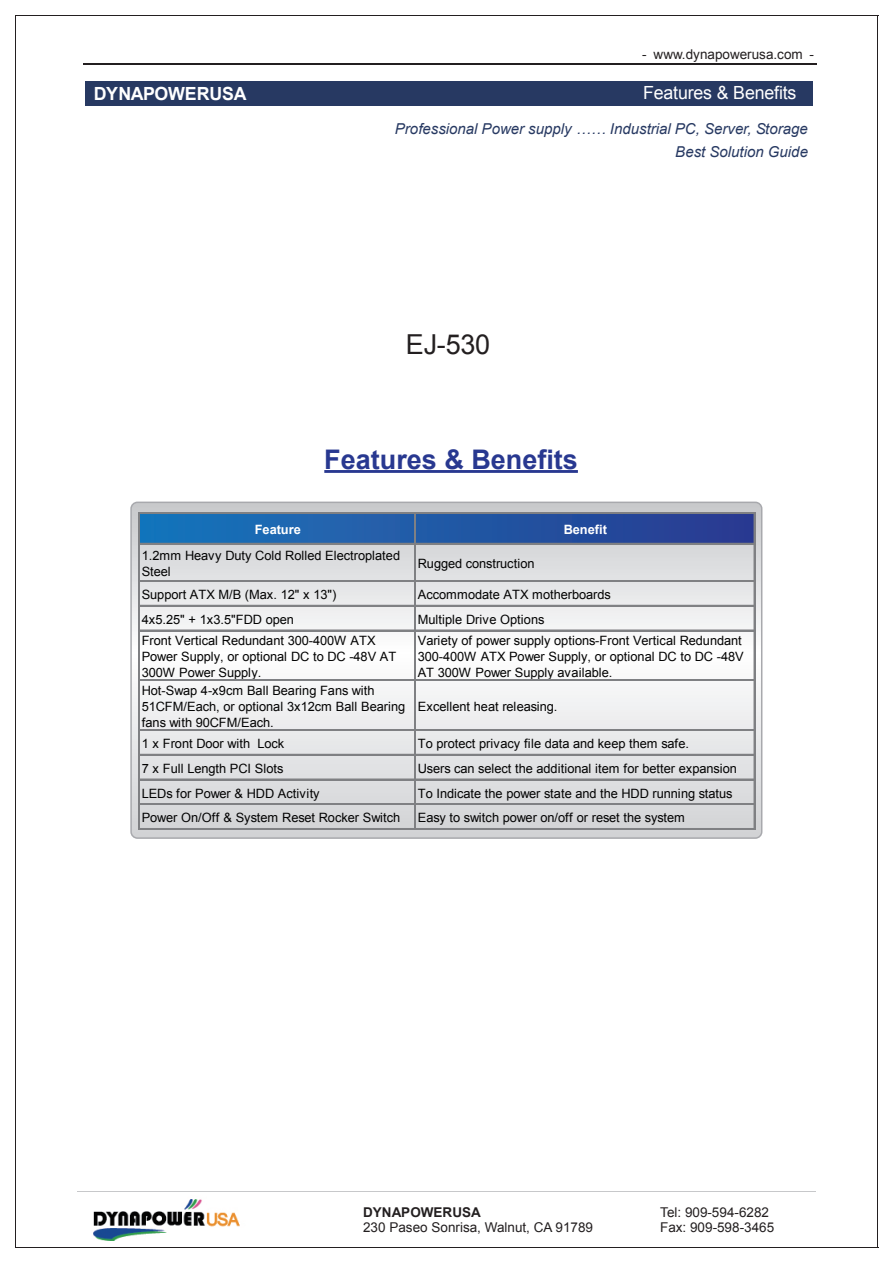
<style>
.page{position:relative;width:893px;height:1263px;background:#fff}
.page>*{position:absolute;margin:0;border:0;box-sizing:border-box;transform-origin:0 0}
.t1{font:27.45px "Arial";color:#231f20}
.t2{font:700 27px "Arial";color:#283890}
.t3{font:18.15px "Arial";letter-spacing:-.01em;color:#fff}
.t4{font:700 18.15px "Arial";letter-spacing:-.02em;color:#fff}
.t5{font:italic 15px/23.4px "Arial";color:#273962;text-align:right}
.t6{font:13.5px/15.5px "Arial";color:#231f20}
.t7{font:700 13.5px "Arial";color:#231f20}
.t8{font:12.75px/15.9px "Arial";letter-spacing:-.01em;color:#030303}
.t9{font:700 12.75px "Arial";letter-spacing:-.005em;color:#fff}
</style>
<div class="page">
<hr style="left:83px;top:64px;width:733px;height:1px;background:#231f20">
<div style="left:86px;top:81px;width:727px;height:25px;background:#273962"></div>
<hr style="left:77px;top:1192px;width:738px;height:1px;background:#c7c8ca">
<img style="left:93px;top:1199px;width:147px;height:42px">
<hr style="left:15px;top:15px;width:1px;height:1232px;background:#231f20">
<hr style="left:877px;top:15px;width:1px;height:1232px;background:#231f20">
<hr style="left:15px;top:1247px;width:863px;height:1px;background:#231f20">
<hr style="left:15px;top:15px;width:863px;height:1px;background:#231f20">
<svg style="left:133px;top:502px;width:629px;height:334px"></svg>
<div style="left:130px;top:502px;width:632px;height:337px;border:2px solid #a8a9ad;border-radius:6px"></div>
<div style="left:139px;top:512px;width:616px;height:31px;background:linear-gradient(to right,#1776bc,#2a3a8f)"></div>
<hr style="left:324px;top:470px;width:254px;height:3px;background:#283890">
<hr style="left:139px;top:512px;width:1px;height:318px;background:#7f8083">
<hr style="left:414px;top:514px;width:1px;height:316px;background:#7f8083">
<hr style="left:415px;top:514px;width:1px;height:316px;background:#7f8083">
<hr style="left:754px;top:514px;width:1px;height:316px;background:#7f8083">
<hr style="left:140px;top:512px;width:615px;height:2px;background:#7f8083">
<hr style="left:140px;top:543px;width:615px;height:1px;background:#7f8083">
<hr style="left:140px;top:580px;width:615px;height:2px;background:#7f8083">
<hr style="left:140px;top:605px;width:615px;height:1px;background:#7f8083">
<hr style="left:140px;top:630px;width:615px;height:1px;background:#7f8083">
<hr style="left:140px;top:679px;width:615px;height:1px;background:#7f8083">
<hr style="left:140px;top:680px;width:615px;height:1px;background:#7f8083">
<hr style="left:140px;top:729px;width:615px;height:2px;background:#7f8083">
<hr style="left:140px;top:754px;width:615px;height:1px;background:#7f8083">
<hr style="left:140px;top:779px;width:615px;height:1px;background:#7f8083">
<hr style="left:140px;top:803px;width:615px;height:1px;background:#7f8083">
<hr style="left:140px;top:804px;width:615px;height:1px;background:#7f8083">
<hr style="left:140px;top:828px;width:615px;height:2px;background:#7f8083">
<p class="t6" style="left:642px;top:47px;width:173px">- www.dynapowerusa.com -</p>
<h3 class="t4" style="left:94px;top:82px;width:155px">DYNAPOWERUSA</h3>
<h3 class="t3" style="left:643px;top:81px;width:155px">Features &amp; Benefits</h3>
<p class="t5" style="left:395px;top:117px;width:415px">Professional Power supply …… Industrial PC, Server, Storage<br>Best Solution Guide</p>
<h1 class="t1" style="left:406px;top:327px;width:86px">EJ-530</h1>
<h2 class="t2" style="left:324px;top:441px;width:255px">Features &amp; Benefits</h2>
<p class="t9" style="left:255px;top:521px;width:48px">Feature</p>
<p class="t9" style="left:564px;top:521px;width:45px">Benefit</p>
<p class="t8" style="left:142px;top:548px;width:260px">1.2mm Heavy Duty Cold Rolled Electroplated<br>Steel</p>
<p class="t8" style="left:418px;top:556px;width:118px">Rugged construction</p>
<p class="t8" style="left:142px;top:587px;width:196px">Support ATX M/B (Max. 12" x 13")</p>
<p class="t8" style="left:418px;top:587px;width:194px">Accommodate ATX motherboards</p>
<p class="t8" style="left:142px;top:612px;width:154px">4x5.25" + 1x3.5"FDD open</p>
<p class="t8" style="left:418px;top:612px;width:128px">Multiple Drive Options</p>
<p class="t8" style="left:142px;top:633px;width:256px">Front Vertical Redundant 300-400W ATX<br>Power Supply, or optional DC to DC -48V AT<br>300W Power Supply.</p>
<p class="t8" style="left:418px;top:633px;width:327px">Variety of power supply options-Front Vertical Redundant<br>300-400W ATX Power Supply, or optional DC to DC -48V<br>AT 300W Power Supply available.</p>
<p class="t8" style="left:142px;top:683px;width:265px">Hot-Swap 4-x9cm Ball Bearing Fans with<br>51CFM/Each, or optional 3x12cm Ball Bearing fans with 90CFM/Each.</p>
<p class="t8" style="left:418px;top:699px;width:141px">Excellent heat releasing.</p>
<p class="t8" style="left:142px;top:736px;width:144px">1 x Front Door with Lock</p>
<p class="t8" style="left:418px;top:736px;width:273px">To protect privacy file data and keep them safe.</p>
<p class="t8" style="left:142px;top:761px;width:143px">7 x Full Length PCI Slots</p>
<p class="t8" style="left:418px;top:761px;width:321px">Users can select the additional item for better expansion</p>
<p class="t8" style="left:142px;top:785px;width:180px">LEDs for Power &amp; HDD Activity</p>
<p class="t8" style="left:418px;top:785px;width:316px">To Indicate the power state and the HDD running status</p>
<p class="t8" style="left:142px;top:810px;width:260px">Power On/Off &amp; System Reset Rocker Switch</p>
<p class="t8" style="left:418px;top:810px;width:269px">Easy to switch power on/off or reset the system</p>
<p class="t7" style="left:363px;top:1203px;width:119px">DYNAPOWERUSA</p>
<p class="t6" style="left:363px;top:1220px;width:231px">230 Paseo Sonrisa, Walnut, CA 91789</p>
<p class="t6" style="left:660px;top:1204px;width:115px">Tel: 909-594-6282<br>Fax: 909-598-3465</p>
</div>
